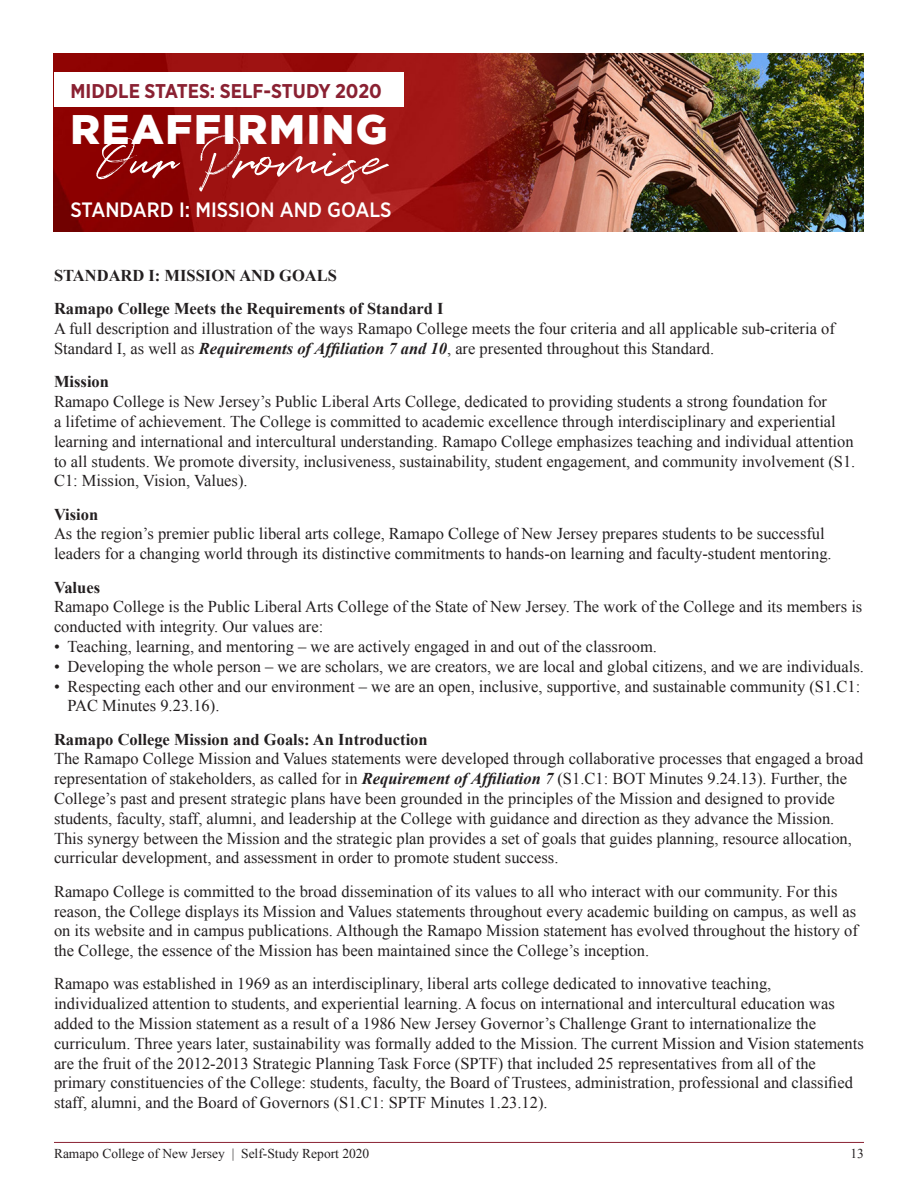
<style>
.page{position:relative;width:918px;height:1188px;background:#fff}
.page>*{position:absolute;margin:0;border:0;box-sizing:border-box;transform-origin:0 0}
.t1{font:55.35px "Quentin";letter-spacing:-.01em;color:#fff}
.t2{font:900 41.4px "Gotham";letter-spacing:.04em;color:#fff}
.t3{font:500 20.7px "Gotham Narrow";color:#fff}
.t4{font:700 19.95px "Gotham Narrow";color:#8a2132}
.t5{font:16.5px/19.8px "Times New Roman";color:#231f20}
.t6{font:700 16.5px/33.3px "Times New Roman";color:#231f20}
.t7{font:13.5px "Times New Roman";color:#231f20}
.s1{font-weight:700;font-style:italic}
</style>
<div class="page">
<hr style="left:54px;top:1142px;width:810px;height:1px;background:#8a2132">
<img style="left:54px;top:54px;width:810px;height:178px">
<div style="left:54px;top:73px;width:349px;height:34px;background:#fff"></div>
<p class="t4" style="left:70px;top:78px;width:313px">MIDDLE STATES: SELF-STUDY 2020</p>
<h2 class="t2" style="left:70px;top:105px;width:319px">REAFFIRMING</h2>
<h1 class="t1" style="left:97px;top:123px;width:289px">Our Promise</h1>
<p class="t3" style="left:70px;top:197px;width:323px">STANDARD I: MISSION AND GOALS</p>
<p class="t6" style="left:54px;top:259px;width:391px">STANDARD I: MISSION AND GOALS<br>Ramapo College Meets the Requirements of Standard I</p>
<p class="t5" style="left:54px;top:319px;width:782px">A full description and illustration of the ways Ramapo College meets the four criteria and all applicable sub-criteria of<br>Standard I, as well as <span class="s1">Requirements of Affiliation 7 and 10</span>, are presented throughout this Standard.</p>
<p class="t6" style="left:54px;top:365px;width:57px">Mission</p>
<p class="t5" style="left:54px;top:391px;width:803px">Ramapo College is New Jersey’s Public Liberal Arts College, dedicated to providing students a strong foundation for<br>a lifetime of achievement. The College is committed to academic excellence through interdisciplinary and experiential learning and international and intercultural understanding. Ramapo College emphasizes teaching and individual attention to all students. We promote diversity, inclusiveness, sustainability, student engagement, and community involvement (S1.<br>C1: Mission, Vision, Values).</p>
<p class="t6" style="left:54px;top:497px;width:46px">Vision</p>
<p class="t5" style="left:54px;top:524px;width:779px">As the region’s premier public liberal arts college, Ramapo College of New Jersey prepares students to be successful leaders for a changing world through its distinctive commitments to hands-on learning and faculty-student mentoring.</p>
<p class="t6" style="left:54px;top:570px;width:48px">Values</p>
<p class="t5" style="left:54px;top:597px;width:810px">Ramapo College is the Public Liberal Arts College of the State of New Jersey. The work of the College and its members is conducted with integrity. Our values are:</p>
<p class="t5" style="left:54px;top:636px;width:605px">• Teaching, learning, and mentoring – we are actively engaged in and out of the classroom.</p>
<p class="t5" style="left:54px;top:656px;width:812px">• Developing the whole person – we are scholars, we are creators, we are local and global citizens, and we are individuals.</p>
<p class="t5" style="left:67px;top:676px;width:794px;text-indent:-13px">• Respecting each other and our environment – we are an open, inclusive, supportive, and sustainable community (S1.C1:<br>PAC Minutes 9.23.16).</p>
<p class="t6" style="left:54px;top:722px;width:375px">Ramapo College Mission and Goals: An Introduction</p>
<p class="t5" style="left:54px;top:749px;width:811px">The Ramapo College Mission and Values statements were developed through collaborative processes that engaged a broad representation of stakeholders, as called for in <span class="s1">Requirement of Affiliation 7</span> (S1.C1: BOT Minutes 9.24.13). Further, the College’s past and present strategic plans have been grounded in the principles of the Mission and designed to provide students, faculty, staff, alumni, and leadership at the College with guidance and direction as they advance the Mission.<br>This synergy between the Mission and the strategic plan provides a set of goals that guides planning, resource allocation, curricular development, and assessment in order to promote student success.</p>
<p class="t5" style="left:54px;top:881px;width:805px">Ramapo College is committed to the broad dissemination of its values to all who interact with our community. For this reason, the College displays its Mission and Values statements throughout every academic building on campus, as well as on its website and in campus publications. Although the Ramapo Mission statement has evolved throughout the history of the College, the essence of the Mission has been maintained since the College’s inception.</p>
<p class="t5" style="left:54px;top:974px;width:811px">Ramapo was established in 1969 as an interdisciplinary, liberal arts college dedicated to innovative teaching, individualized attention to students, and experiential learning. A focus on international and intercultural education was added to the Mission statement as a result of a 1986 New Jersey Governor’s Challenge Grant to internationalize the curriculum. Three years later, sustainability was formally added to the Mission. The current Mission and Vision statements are the fruit of the 2012-2013 Strategic Planning Task Force (SPTF) that included 25 representatives from all of the primary constituencies of the College: students, faculty, the Board of Trustees, administration, professional and classified staff, alumni, and the Board of Governors (S1.C1: SPTF Minutes 1.23.12).</p>
<p class="t7" style="left:54px;top:1145px;width:317px">Ramapo College of New Jersey | Self-Study Report 2020</p>
<p class="t7" style="left:850px;top:1145px;width:15px">13</p>
</div>
